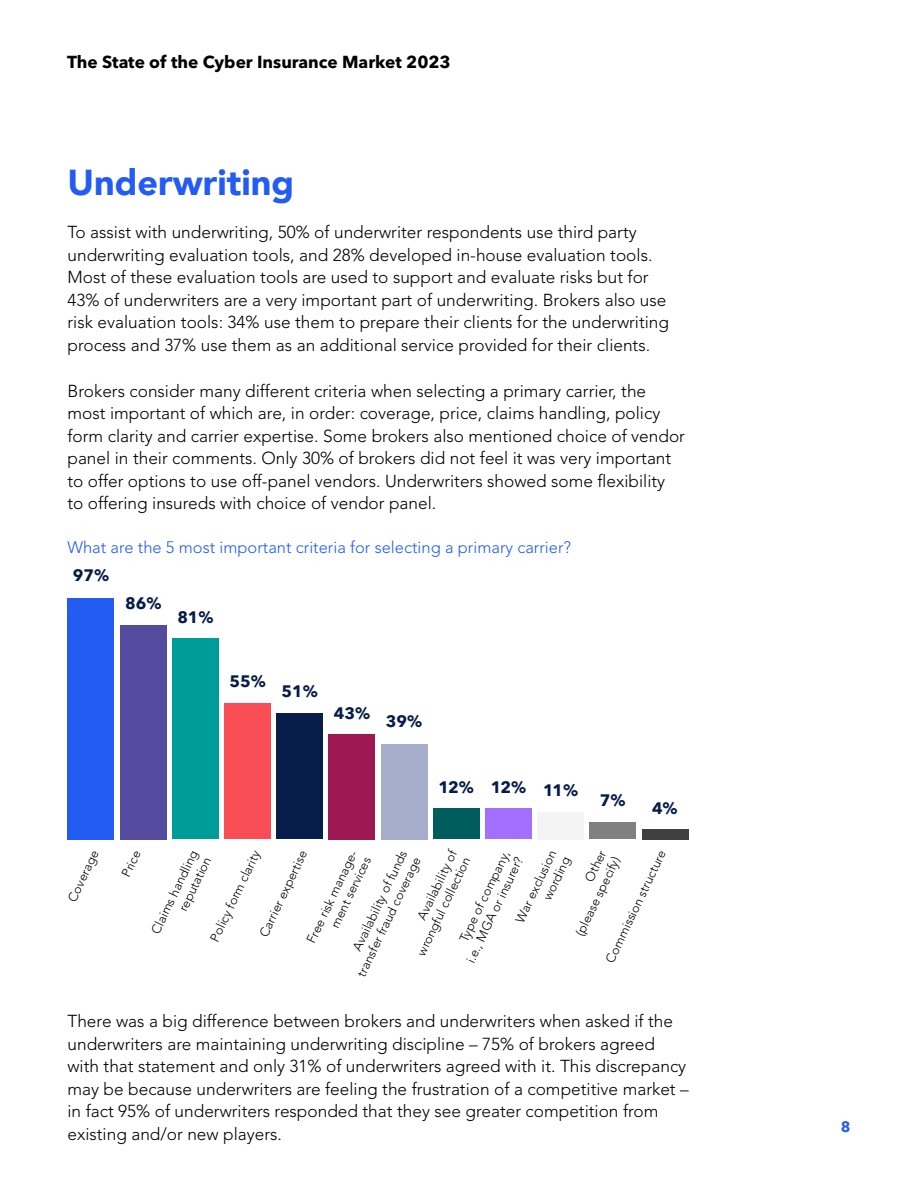
<style>
.page{position:relative;width:918px;height:1188px;background:#fff}
.page>*{position:absolute;margin:0;border:0;box-sizing:border-box;transform-origin:0 0}
.t1{font:900 36px "Avenir LT";color:#235cf4}
.t2{font:300 17.25px/22.5px "Avenir LT Pro";color:#000}
.t3{font:700 17.25px "Avenir Next LT Pro";color:#000}
.t4{font:300 16.5px "Avenir LT Pro";color:#235cf4}
.t5{font:700 16.5px "Avenir Next LT Pro";color:#061c49}
.t6{font:700 15px "Avenir Next LT Pro";color:#235cf4}
.t7{font:300 12.75px/15.1px "Avenir LT Pro";color:#000;text-align:right}
</style>
<div class="page">
<div style="left:642px;top:829px;width:46px;height:10px;background:#404040"></div>
<div style="left:589px;top:822px;width:47px;height:17px;background:#808080"></div>
<div style="left:537px;top:812px;width:47px;height:27px;background:#f4f4f4"></div>
<div style="left:485px;top:809px;width:47px;height:30px;background:#a46eff"></div>
<div style="left:433px;top:809px;width:47px;height:30px;background:#005d5d"></div>
<div style="left:381px;top:744px;width:47px;height:95px;background:#a7aecc"></div>
<div style="left:328px;top:734px;width:47px;height:105px;background:#9e1853"></div>
<div style="left:276px;top:713px;width:47px;height:126px;background:#061c49"></div>
<div style="left:224px;top:703px;width:47px;height:136px;background:#f94d56"></div>
<div style="left:172px;top:639px;width:47px;height:200px;background:#009c99"></div>
<div style="left:120px;top:625px;width:47px;height:214px;background:#544b9e"></div>
<div style="left:68px;top:598px;width:46px;height:241px;background:#235cf3"></div>
<p class="t3" style="left:67px;top:51px;width:385px">The State of the Cyber Insurance Market 2023</p>
<h1 class="t1" style="left:68px;top:161px;width:228px">Underwriting</h1>
<p class="t2" style="left:68px;top:221px;width:603px">To assist with underwriting, 50% of underwriter respondents use third party underwriting evaluation tools, and 28% developed in-house evaluation tools.<br>Most of these evaluation tools are used to support and evaluate risks but for 43% of underwriters are a very important part of underwriting. Brokers also use risk evaluation tools: 34% use them to prepare their clients for the underwriting process and 37% use them as an additional service provided for their clients.</p>
<p class="t2" style="left:68px;top:379px;width:619px">Brokers consider many different criteria when selecting a primary carrier, the most important of which are, in order: coverage, price, claims handling, policy form clarity and carrier expertise. Some brokers also mentioned choice of vendor panel in their comments. Only 30% of brokers did not feel it was very important to offer options to use off-panel vendors. Underwriters showed some flexibility to offering insureds with choice of vendor panel.</p>
<p class="t4" style="left:68px;top:537px;width:505px">What are the 5 most important criteria for selecting a primary carrier?</p>
<p class="t5" style="left:73px;top:566px;width:38px">97%</p>
<p class="t5" style="left:125px;top:594px;width:38px">86%</p>
<p class="t5" style="left:177px;top:607px;width:38px">81%</p>
<p class="t5" style="left:229px;top:671px;width:38px">55%</p>
<p class="t5" style="left:282px;top:682px;width:38px">51%</p>
<p class="t5" style="left:334px;top:703px;width:38px">43%</p>
<p class="t5" style="left:386px;top:711px;width:38px">39%</p>
<p class="t5" style="left:439px;top:777px;width:141px">12% 12% 11%</p>
<p class="t5" style="left:600px;top:790px;width:27px">7%</p>
<p class="t5" style="left:652px;top:798px;width:27px">4%</p>
<p class="t7" style="left:401px;top:945px;width:109px;rotate:-65deg">Availability of wrongful collection</p>
<p class="t7" style="left:513px;top:919px;width:80px;rotate:-65deg">War exclusion wording</p>
<p class="t7" style="left:559px;top:926px;width:88px;rotate:-65deg">Other<br>(please specify)</p>
<p class="t7" style="left:65px;top:898px;width:57px;rotate:-65deg">Coverage</p>
<p class="t7" style="left:148px;top:930px;width:92px;rotate:-65deg">Claims handling reputation</p>
<p class="t7" style="left:207px;top:938px;width:101px;rotate:-65deg">Policy form clarity</p>
<p class="t7" style="left:341px;top:967px;width:133px;rotate:-65deg">Availability of funds transfer fraud coverage</p>
<p class="t7" style="left:118px;top:873px;width:29px;rotate:-65deg">Price</p>
<p class="t7" style="left:603px;top:959px;width:124px;rotate:-65deg">Commission structure</p>
<p class="t7" style="left:257px;top:933px;width:95px;rotate:-65deg">Carrier expertise</p>
<p class="t7" style="left:304px;top:939px;width:105px;rotate:-65deg">Free risk manage&shy;ment services</p>
<p class="t7" style="left:450px;top:953px;width:117px;rotate:-65deg">Type of company, i.e., MGA or insurer?</p>
<p class="t2" style="left:68px;top:1010px;width:623px">There was a big difference between brokers and underwriters when asked if the underwriters are maintaining underwriting discipline – 75% of brokers agreed with that statement and only 31% of underwriters agreed with it. This discrepancy may be because underwriters are feeling the frustration of a competitive market – in fact 95% of underwriters responded that they see greater competition from existing and/or new players.</p>
<p class="t6" style="left:841px;top:1117px;width:11px">8</p>
</div>
